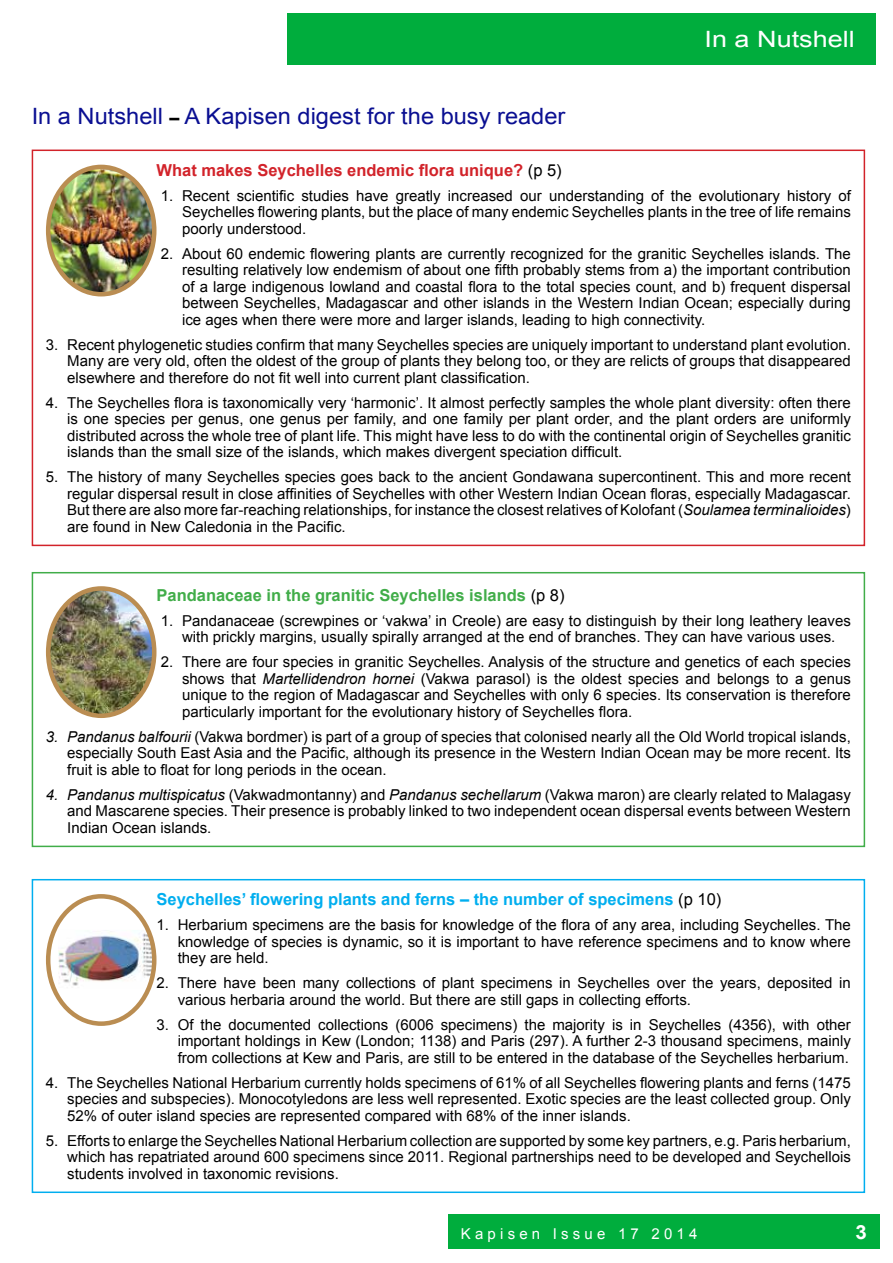
<style>
.page{position:relative;width:893px;height:1263px;background:#fff}
.page>*{position:absolute;margin:0;border:0;box-sizing:border-box;transform-origin:0 0}
.t1{font:22.5px "Arial";color:#0a0f92;scale:1.05 1}
.t2{font:22.5px "Arial";color:#fff;scale:1.2 1}
.t3{font:700 19.5px "Arial";color:#fff;scale:1.05 1}
.t4{font:700 16.5px "Arial";color:#00aeef}
.t5{font:700 16.5px "Arial";color:#41ad49}
.t6{font:700 16.5px "Arial";color:#d2232a}
.t7{font:15px/16.5px "Arial";color:#000;text-align:justify}
.t8{font:15px "Arial";letter-spacing:.28em;color:#fff}
.s1{font-weight:700;font-size:18px;color:#000}
.s2{font-weight:400;color:#000}
.s3{font-style:italic}
</style>
<div class="page">
<div style="left:287px;top:13px;width:589px;height:52px;background:#00ad3d"></div>
<div style="left:448px;top:1214px;width:432px;height:34px;background:#00ad3d"></div>
<img style="left:48px;top:167px;width:106px;height:127px">
<div style="left:46px;top:165px;width:110px;height:131px;border:4px solid #ba8d52;border-radius:50%"></div>
<div style="left:32px;top:150px;width:833px;height:396px;border:2px solid #d2232a"></div>
<img style="left:50px;top:588px;width:103px;height:128px;border-radius:50px">
<div style="left:46px;top:586px;width:110px;height:132px;border:4px solid #ba8d52;border-radius:50%"></div>
<div style="left:32px;top:572px;width:833px;height:275px;border:2px solid #41ad49"></div>
<img style="left:58px;top:930px;width:96px;height:58px">
<div style="left:46px;top:894px;width:110px;height:132px;border:4px solid #ba8d52;border-radius:50%"></div>
<div style="left:32px;top:879px;width:833px;height:314px;border:2px solid #00aeef"></div>
<h1 class="t2" style="left:705px;top:24px;width:127px">In a Nutshell</h1>
<h1 class="t1" style="left:32px;top:101px;width:510px">In a Nutshell <span class="s1">–</span> A Kapisen digest for the busy reader</h1>
<p class="t6" style="left:156px;top:159px;width:407px">What makes Seychelles endemic flora unique? <span class="s2">(p 5)</span></p>
<p class="t7" style="left:182px;top:187px;width:670px;text-indent:-21px">1. Recent scientific studies have greatly increased our understanding of the evolutionary history of Seychelles flowering plants, but the place of many endemic Seychelles plants in the tree of life remains poorly understood.</p>
<p class="t7" style="left:182px;top:245px;width:670px;text-indent:-21px">2. About 60 endemic flowering plants are currently recognized for the granitic Seychelles islands. The resulting relatively low endemism of about one fifth probably stems from a) the important contribution of a large indigenous lowland and coastal flora to the total species count, and b) frequent dispersal between Seychelles, Madagascar and other islands in the Western Indian Ocean; especially during ice ages when there were more and larger islands, leading to high connectivity.</p>
<p class="t7" style="left:67px;top:336px;width:785px;text-indent:-21px">3. Recent phylogenetic studies confirm that many Seychelles species are uniquely important to understand plant evolution.<br>Many are very old, often the oldest of the group of plants they belong too, or they are relicts of groups that disappeared elsewhere and therefore do not fit well into current plant classification.</p>
<p class="t7" style="left:67px;top:394px;width:785px;text-indent:-21px">4. The Seychelles flora is taxonomically very ‘harmonic’. It almost perfectly samples the whole plant diversity: often there is one species per genus, one genus per family, and one family per plant order, and the plant orders are uniformly distributed across the whole tree of plant life. This might have less to do with the continental origin of Seychelles granitic islands than the small size of the islands, which makes divergent speciation difficult.</p>
<p class="t7" style="left:67px;top:469px;width:785px;text-indent:-21px">5. The history of many Seychelles species goes back to the ancient Gondawana supercontinent. This and more recent regular dispersal result in close affinities of Seychelles with other Western Indian Ocean floras, especially Madagascar.<br>But there are also more far-reaching relationships, for instance the closest relatives of Kolofant (<span class="s3">Soulamea terminalioides</span>) are found in New Caledonia in the Pacific.</p>
<p class="t5" style="left:156px;top:584px;width:410px">Pandanaceae in the granitic Seychelles islands <span class="s2">(p 8)</span></p>
<p class="t7" style="left:161px;top:612px;width:692px;text-align:center">1. Pandanaceae (screwpines or ‘vakwa’ in Creole) are easy to distinguish by their long leathery leaves with prickly margins, usually spirally arranged at the end of branches. They can have various uses.</p>
<p class="t7" style="left:182px;top:654px;width:670px;text-indent:-21px">2. There are four species in granitic Seychelles. Analysis of the structure and genetics of each species shows that <span class="s3">Martellidendron hornei</span> (Vakwa parasol) is the oldest species and belongs to a genus unique to the region of Madagascar and Seychelles with only 6 species. Its conservation is therefore particularly important for the evolutionary history of Seychelles flora.</p>
<p class="t7" style="left:67px;top:728px;width:785px;text-indent:-21px"><span class="s3">3. Pandanus balfourii</span> (Vakwa bordmer) is part of a group of species that colonised nearly all the Old World tropical islands, especially South East Asia and the Pacific, although its presence in the Western Indian Ocean may be more recent. Its fruit is able to float for long periods in the ocean.</p>
<p class="t7" style="left:67px;top:786px;width:785px;text-indent:-21px"><span class="s3">4. Pandanus multispicatus</span> (Vakwadmontanny) and <span class="s3">Pandanus sechellarum</span> (Vakwa maron) are clearly related to Malagasy and Mascarene species. Their presence is probably linked to two independent ocean dispersal events between Western Indian Ocean islands.</p>
<p class="t4" style="left:156px;top:888px;width:566px">Seychelles’ flowering plants and ferns – the number of specimens <span class="s2">(p 10)</span></p>
<p class="t7" style="left:178px;top:917px;width:675px;text-indent:-21px">1. Herbarium specimens are the basis for knowledge of the flora of any area, including Seychelles. The knowledge of species is dynamic, so it is important to have reference specimens and to know where they are held.</p>
<p class="t7" style="left:178px;top:975px;width:675px;text-indent:-21px">2. There have been many collections of plant specimens in Seychelles over the years, deposited in various herbaria around the world. But there are still gaps in collecting efforts.</p>
<p class="t7" style="left:178px;top:1016px;width:675px;text-indent:-21px">3. Of the documented collections (6006 specimens) the majority is in Seychelles (4356), with other important holdings in Kew (London; 1138) and Paris (297). A further 2-3 thousand specimens, mainly from collections at Kew and Paris, are still to be entered in the database of the Seychelles herbarium.</p>
<p class="t7" style="left:67px;top:1074px;width:785px;text-indent:-21px">4. The Seychelles National Herbarium currently holds specimens of 61% of all Seychelles flowering plants and ferns (1475 species and subspecies). Monocotyledons are less well represented. Exotic species are the least collected group. Only 52% of outer island species are represented compared with 68% of the inner islands.</p>
<p class="t7" style="left:67px;top:1132px;width:785px;text-indent:-21px">5. Efforts to enlarge the Seychelles National Herbarium collection are supported by some key partners, e.g. Paris herbarium, which has repatriated around 600 specimens since 2011. Regional partnerships need to be developed and Seychellois students involved in taxonomic revisions.</p>
<p class="t8" style="left:461px;top:1224px;width:238px">Kapisen Issue 17 2014</p>
<h2 class="t3" style="left:855px;top:1219px;width:12px">3</h2>
</div>
